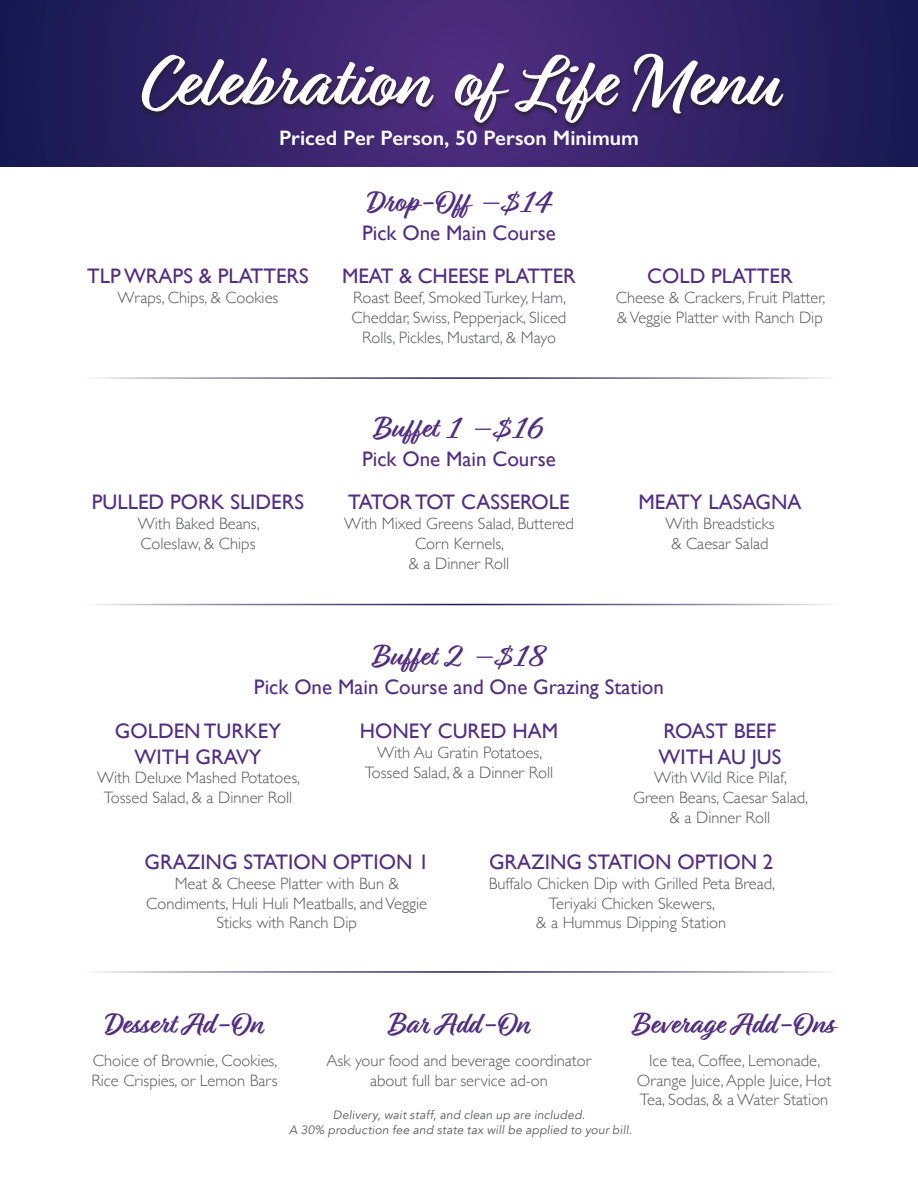
<style>
.page{position:relative;width:918px;height:1188px;background:#fff}
.page>*{position:absolute;margin:0;border:0;box-sizing:border-box;transform-origin:0 0}
.t1{font:700 75px "Relation Two";color:#fff}
.t2{font:700 30px "Relation Two";color:#522e81}
.t3{font:21px/25.2px "Gill Sans";color:#522e81;text-align:center}
.t4{font:600 21px "Gill Sans";color:#fff}
.t5{font:300 16.5px/19.8px "Gill Sans";color:#57585a;text-align:center}
.t6{font:italic 12px/15px "Avenir";letter-spacing:.015em;color:#57585a;text-align:center}
</style>
<div class="page">
<svg style="left:0;top:0;width:918px;height:167px;background:#2e2164"></svg>
<div style="left:138px;top:54px;width:648px;height:76px;background:#231f20;opacity:.75"></div>
<p class="t1" style="left:142px;top:39px;width:636px">Celebration of Life Menu</p>
<p class="t4" style="left:279px;top:125px;width:361px">Priced Per Person, 50 Person Minimum</p>
<p class="t3" style="left:87px;top:263px;width:223px">TLP WRAPS &amp; PLATTERS</p>
<p class="t5" style="left:118px;top:287px;width:162px">Wraps, Chips, &amp; Cookies</p>
<p class="t3" style="left:92px;top:489px;width:214px">PULLED PORK SLIDERS</p>
<p class="t5" style="left:138px;top:513px;width:123px;text-align:left">With Baked Beans,<br>Coleslaw, &amp; Chips</p>
<p class="t2" style="left:367px;top:185px;width:185px">Drop-Off –$14</p>
<p class="t3" style="left:362px;top:220px;width:195px">Pick One Main Course</p>
<p class="t3" style="left:342px;top:263px;width:235px">MEAT &amp; CHEESE PLATTER</p>
<p class="t5" style="left:352px;top:287px;width:216px">Roast Beef, Smoked Turkey, Ham,<br>Cheddar, Swiss, Pepperjack, Sliced<br>Rolls, Pickles, Mustard, &amp; Mayo</p>
<p class="t2" style="left:375px;top:411px;width:170px">Buffet 1 –$16</p>
<p class="t3" style="left:362px;top:446px;width:195px">Pick One Main Course</p>
<p class="t3" style="left:348px;top:489px;width:223px">TATOR TOT CASSEROLE</p>
<p class="t5" style="left:344px;top:513px;width:231px">With Mixed Greens Salad, Buttered<br>Corn Kernels,<br>&amp; a Dinner Roll</p>
<p class="t3" style="left:647px;top:263px;width:147px">COLD PLATTER</p>
<p class="t5" style="left:616px;top:287px;width:211px;text-align:left">Cheese &amp; Crackers, Fruit Platter, &amp; Veggie Platter with Ranch Dip</p>
<p class="t3" style="left:638px;top:489px;width:165px">MEATY LASAGNA</p>
<p class="t5" style="left:665px;top:513px;width:111px">With Breadsticks &amp; Caesar Salad</p>
<p class="t2" style="left:373px;top:639px;width:173px">Buffet 2 –$18</p>
<p class="t3" style="left:254px;top:674px;width:412px">Pick One Main Course and One Grazing Station</p>
<p class="t3" style="left:115px;top:719px;width:168px">GOLDEN TURKEY<br>WITH GRAVY</p>
<p class="t5" style="left:97px;top:767px;width:205px">With Deluxe Mashed Potatoes,<br>Tossed Salad, &amp; a Dinner Roll</p>
<p class="t3" style="left:360px;top:719px;width:200px">HONEY CURED HAM</p>
<p class="t5" style="left:365px;top:742px;width:190px">With Au Gratin Potatoes,<br>Tossed Salad, &amp; a Dinner Roll</p>
<p class="t3" style="left:659px;top:719px;width:124px;text-align:left">ROAST BEEF<br>WITH AU JUS</p>
<p class="t5" style="left:633px;top:767px;width:177px">With Wild Rice Pilaf,<br>Green Beans, Caesar Salad, &amp; a Dinner Roll</p>
<p class="t3" style="left:145px;top:849px;width:286px">GRAZING STATION OPTION 1</p>
<p class="t5" style="left:146px;top:873px;width:282px">Meat &amp; Cheese Platter with Bun &amp;<br>Condiments, Huli Huli Meatballs, and Veggie<br>Sticks with Ranch Dip</p>
<p class="t3" style="left:489px;top:849px;width:286px">GRAZING STATION OPTION 2</p>
<p class="t5" style="left:489px;top:873px;width:288px">Buffalo Chicken Dip with Grilled Peta Bread,<br>Teriyaki Chicken Skewers,<br>&amp; a Hummus Dipping Station</p>
<p class="t2" style="left:105px;top:1007px;width:158px">Dessert Ad-On</p>
<p class="t5" style="left:91px;top:1050px;width:188px;text-align:left">Choice of Brownie, Cookies,<br>Rice Crispies, or Lemon Bars</p>
<p class="t2" style="left:389px;top:1007px;width:141px">Bar Add-On</p>
<p class="t5" style="left:327px;top:1050px;width:266px">Ask your food and beverage coordinator about full bar service ad-on</p>
<p class="t2" style="left:634px;top:1007px;width:201px">Beverage Add-Ons</p>
<p class="t5" style="left:637px;top:1050px;width:196px">Ice tea, Coffee, Lemonade,<br>Orange Juice, Apple Juice, Hot<br>Tea, Sodas, &amp; a Water Station</p>
<p class="t6" style="left:289px;top:1108px;width:344px">Delivery, wait staff, and clean up are included.<br>A 30% production fee and state tax will be applied to your bill.</p>
</div>
